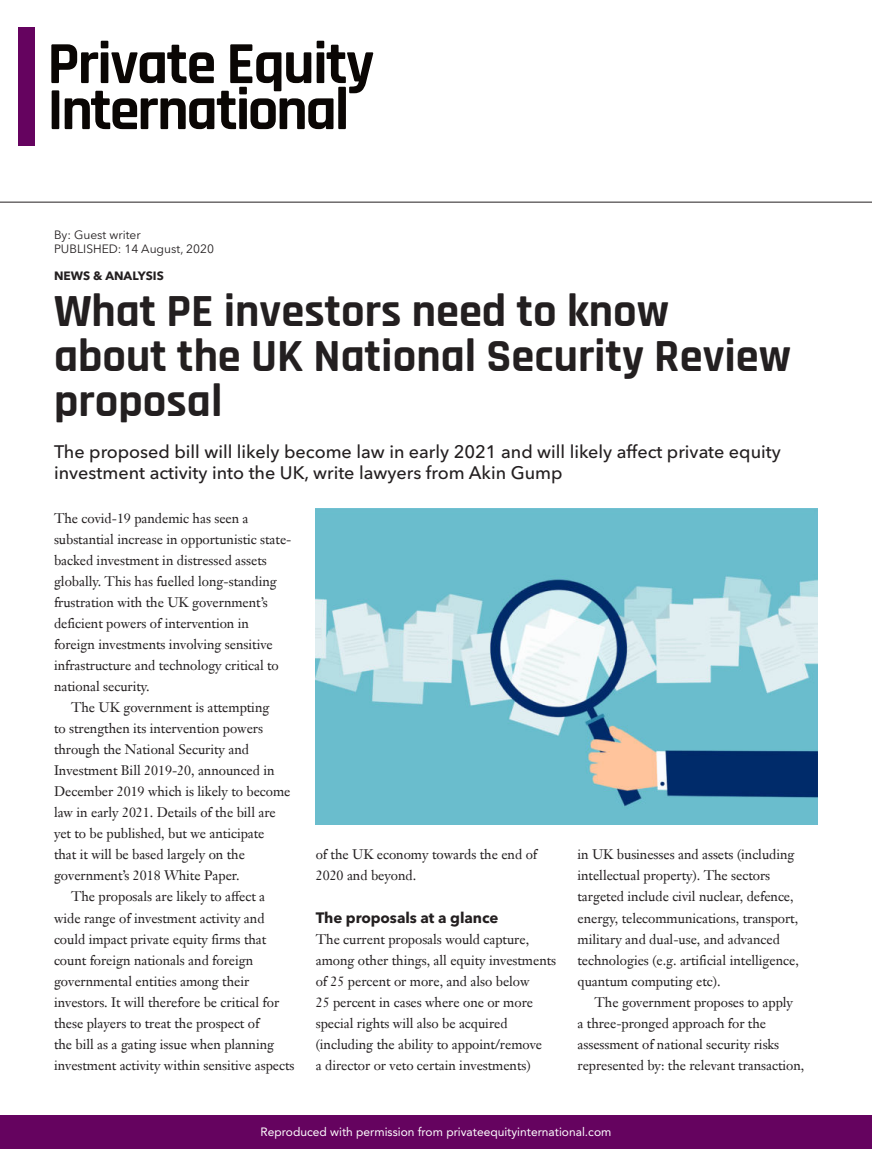
<style>
.page{position:relative;width:872px;height:1149px;background:#fff}
.page>*{position:absolute;margin:0;border:0;box-sizing:border-box;transform-origin:0 0}
.t1{font:700 46.5px/45px "Rajdhani";color:#231f20}
.t2{font:500 18px/21px "Avenir Next LT Pro";color:#231f20}
.t3{font:700 15px "Avenir Next LT Pro";letter-spacing:-.005em;color:#231f20}
.t4{font:13.5px/21px "Janson Text LT Pro";letter-spacing:-.005em;color:#231f20}
.t5{font:12px "Avenir LT Std";color:#fff}
.t6{font:12px "Avenir Next LT Pro";color:#231f20}
.t7{font:700 12px "Avenir Next LT Pro";color:#231f20}
</style>
<div class="page">
<div style="left:0;top:1115px;width:872px;height:33px;background:#65035f"></div>
<svg style="left:51px;top:41px;width:322px;height:88px"></svg>
<div style="left:338px;top:87px;width:8px;height:42px;background:#0a0604"></div>
<div style="left:18px;top:28px;width:17px;height:118px;background:#65035f"></div>
<hr style="left:0;top:202px;width:872px;height:1px;background:#231f20">
<img style="left:316px;top:509px;width:502px;height:315px">
<p class="t6" style="left:54px;top:227px;width:88px">By: Guest writer</p>
<p class="t6" style="left:54px;top:242px;width:161px">PUBLISHED: 14 August, 2020</p>
<p class="t7" style="left:54px;top:269px;width:111px">NEWS &amp; ANALYSIS</p>
<p class="t1" style="left:54px;top:289px;width:739px">What PE investors need to know about the UK National Security Review proposal</p>
<p class="t2" style="left:54px;top:440px;width:728px">The proposed bill will likely become law in early 2021 and will likely affect private equity investment activity into the UK, write lawyers from Akin Gump</p>
<p class="t4" style="left:54px;top:508px;width:239px">The covid-19 pandemic has seen a substantial increase in opportunistic state&shy;backed investment in distressed assets globally. This has fuelled long-standing frustration with the UK government’s deficient powers of intervention in foreign investments involving sensitive infrastructure and technology critical to national security.</p>
<p class="t4" style="left:54px;top:697px;width:238px;text-indent:17px">The UK government is attempting<br>to strengthen its intervention powers through the National Security and Investment Bill 2019-20, announced in December 2019 which is likely to become law in early 2021. Details of the bill are yet to be published, but we anticipate<br>that it will be based largely on the government’s 2018 White Paper.</p>
<p class="t4" style="left:54px;top:886px;width:242px;text-indent:17px">The proposals are likely to affect a wide range of investment activity and could impact private equity firms that count foreign nationals and foreign governmental entities among their investors. It will therefore be critical for these players to treat the prospect of<br>the bill as a gating issue when planning investment activity within sensitive aspects</p>
<p class="t4" style="left:316px;top:844px;width:223px">of the UK economy towards the end of<br>2020 and beyond.</p>
<p class="t3" style="left:316px;top:907px;width:184px">The proposals at a glance</p>
<p class="t4" style="left:316px;top:928px;width:242px">The current proposals would capture, among other things, all equity investments of 25 percent or more, and also below<br>25 percent in cases where one or more special rights will also be acquired (including the ability to appoint/remove<br>a director or veto certain investments)</p>
<p class="t4" style="left:577px;top:844px;width:223px">in UK businesses and assets (including intellectual property). The sectors targeted include civil nuclear, defence, energy, telecommunications, transport, military and dual-use, and advanced technologies (e.g. artificial intelligence, quantum computing etc).</p>
<p class="t4" style="left:577px;top:991px;width:228px;text-indent:17px">The government proposes to apply<br>a three-pronged approach for the assessment of national security risks represented by: the relevant transaction,</p>
<p class="t5" style="left:261px;top:1124px;width:352px">Reproduced with permission from privateequityinternational.com</p>
</div>
